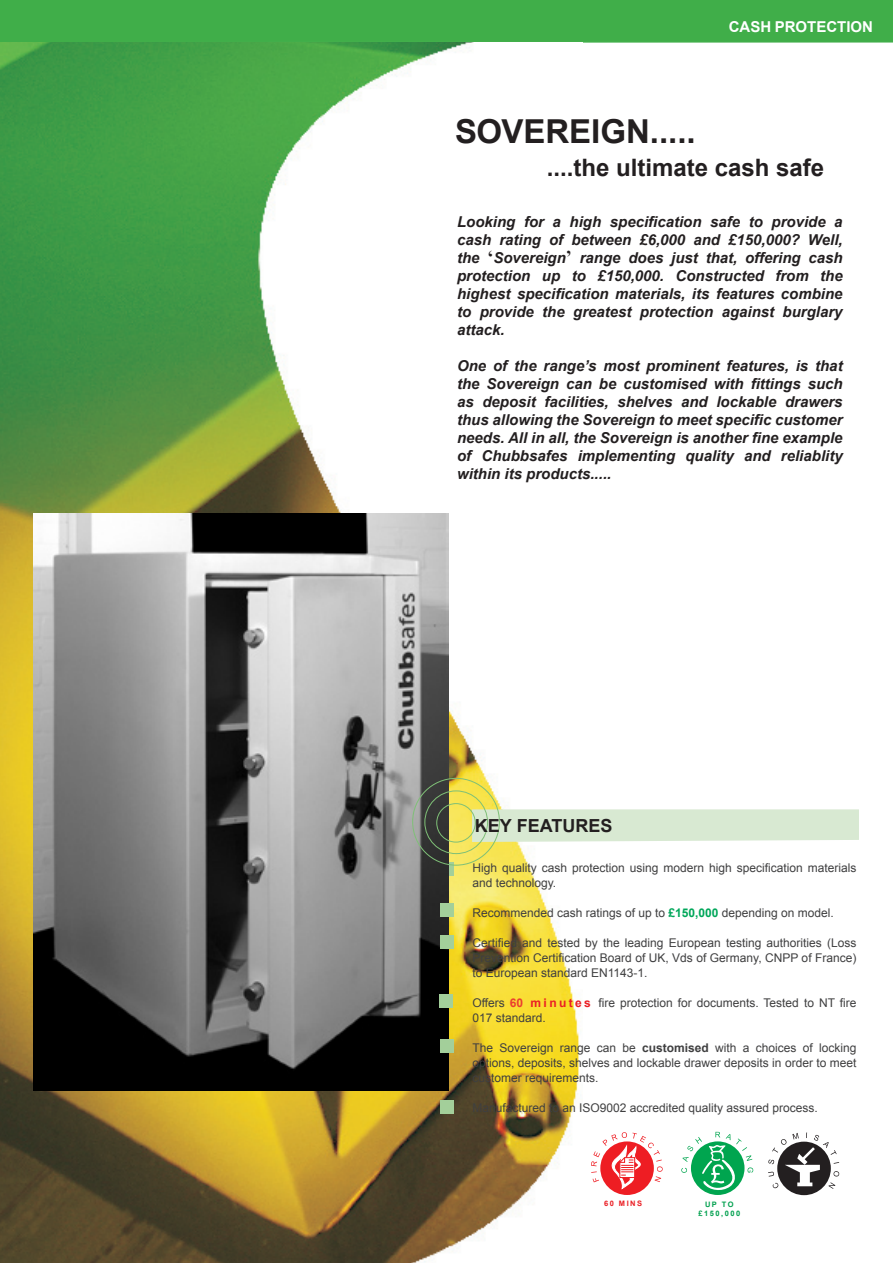
<style>
.page{position:relative;width:893px;height:1263px;background:#fff}
.page>*{position:absolute;margin:0;border:0;box-sizing:border-box;transform-origin:0 0}
.t1{font:700 33px "Arial";color:#231f20}
.t2{font:700 24px "Arial";color:#231f20}
.t3{font:700 18px "Arial";color:#231f20}
.t4{font:italic 700 15px/18px "Arial";color:#231f20;text-align:justify}
.t5{font:700 15px "Arial";color:#fff}
.t6{font:12px/15px "Arial";color:#3f3f40}
.t7{font:700 7.5px/9px "Arial";letter-spacing:.2em;color:#00a04e;text-align:center}
.t8{font:700 7.5px "Arial";letter-spacing:.2em;color:#ea1e24}
.s1{font-family:"Times New Roman";font-style:normal;font-size:18px}
.s2{font-weight:700;color:#00a75a}
.s3{font-weight:700;color:#eb3f2f}
.s4{font-weight:700;color:#ea1e24}
.s5{font-weight:700}
</style>
<div class="page">
<div style="left:0;top:0;width:893px;height:43px;background:#40ae49"></div>
<img style="left:0;top:43px;width:579px;height:1220px">
<svg style="left:448px;top:865px;width:6px;height:11px"></svg>
<img style="left:34px;top:514px;width:414px;height:576px">
<div style="left:600px;top:1141px;width:54px;height:54px;background:#ee1d23;border-radius:50%"></div>
<svg style="left:591px;top:1132px;width:71px;height:57px"></svg>
<svg style="left:681px;top:1132px;width:72px;height:60px"></svg>
<div style="left:777px;top:1141px;width:54px;height:54px;background:#231f20;border-radius:50%"></div>
<svg style="left:768px;top:1132px;width:71px;height:57px"></svg>
<svg style="left:412px;top:778px;width:447px;height:87px"></svg>
<div style="left:440px;top:904px;width:14px;height:13px;background:#a3cf9a"></div>
<div style="left:440px;top:935px;width:14px;height:13px;background:#a3cf9a"></div>
<div style="left:439px;top:994px;width:13px;height:14px;background:#a3cf9a"></div>
<div style="left:440px;top:1040px;width:14px;height:13px;background:#a3cf9a"></div>
<div style="left:440px;top:1100px;width:14px;height:14px;background:#a3cf9a"></div>
<p class="t5" style="left:729px;top:17px;width:146px">CASH PROTECTION</p>
<h1 class="t1" style="left:455px;top:110px;width:242px">SOVEREIGN.....</h1>
<h2 class="t2" style="left:547px;top:151px;width:279px">....the ultimate cash safe</h2>
<p class="t4" style="left:457px;top:213px;width:387px">Looking for a high specification safe to provide a cash rating of between £6,000 and £150,000? Well, the <span class="s1">‘</span>Sovereign<span class="s1">’</span> range does just that, offering cash protection up to £150,000. Constructed from the highest specification materials, its features combine to provide the greatest protection against burglary attack.</p>
<p class="t4" style="left:457px;top:357px;width:387px">One of the range’s most prominent features, is that the Sovereign can be customised with fittings such as deposit facilities, shelves and lockable drawers thus allowing the Sovereign to meet specific customer needs. All in all, the Sovereign is another fine example of Chubbsafes implementing quality and reliablity within its products.....</p>
<p class="t3" style="left:475px;top:814px;width:139px">KEY FEATURES</p>
<p class="t6" style="left:472px;top:860px;width:386px">High quality cash protection using modern high specification materials and technology.</p>
<p class="t6" style="left:472px;top:905px;width:363px">Recommended cash ratings of up to <span class="s2">£150,000</span> depending on model.</p>
<p class="t6" style="left:472px;top:935px;width:386px;text-align:justify">Certified and tested by the leading European testing authorities (Loss Prevention Certification Board of UK, Vds of Germany, CNPP of France) to European standard EN1143-1.</p>
<p class="t6" style="left:472px;top:995px;width:386px">Offers <span class="s3">60</span> <span class="s4">m i n u t e s</span> fire protection for documents. Tested to NT fire<br>017 standard.</p>
<p class="t6" style="left:472px;top:1040px;width:386px;text-align:justify">The Sovereign range can be <span class="s5">customised</span> with a choices of locking options, deposits, shelves and lockable drawer deposits in order to meet customer requirements.</p>
<p class="t6" style="left:472px;top:1100px;width:347px">Manufactured to an ISO9002 accredited quality assured process.</p>
<p class="t8" style="left:604px;top:1198px;width:40px">60 MINS</p>
<p class="t7" style="left:698px;top:1200px;width:43px">UP TO £150,000</p>
</div>
